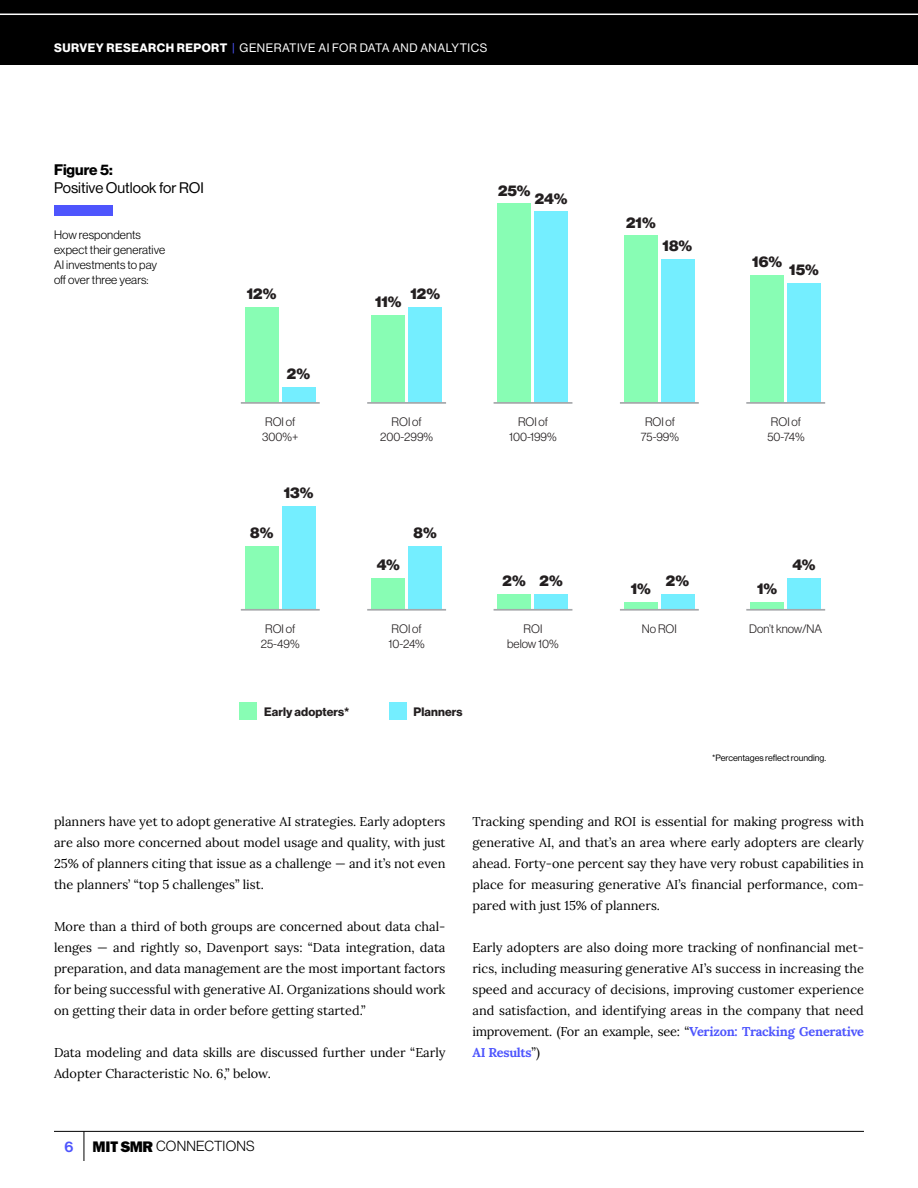
<style>
.page{position:relative;width:918px;height:1188px;background:#fff}
.page>*{position:absolute;margin:0;border:0;box-sizing:border-box;transform-origin:0 0}
.t1{font:15.3px "N Haas Grotesk DS Std 95 Blk";color:#231f20}
.t2{font:15px "N Haas Grotesk DS Std 55 Rg";color:#000}
.t3{font:15px "N Haas Grotesk DS Std 75 Bd";color:#000}
.t4{font:14.25px "N Haas Grotesk DS Std 45 Lt";letter-spacing:.015em;color:#000}
.t5{font:12.75px/21px "Lora";color:#000;text-align:justify}
.t6{font:12px/14.4px "N Haas Grotesk DS Std 45 Lt";color:#231f20;text-align:center}
.t7{font:12px/15px "N Haas Grotesk DS Std 45 Lt";letter-spacing:.01em;color:#000}
.t8{font:12px "N Haas Grotesk DS Std 55 Rg";letter-spacing:.04em;color:#fff}
.t9{font:12px "N Haas Grotesk DS Std 75 Bd";letter-spacing:.01em;color:#231f20}
.t10{font:9px "N Haas Grotesk DS Std 55 Rg";color:#000}
.s1{font-family:"N Haas Grotesk DS Std 75 Bd"}
.s2{color:#4e55fd}
.s3{font-weight:700;color:#4e55fd}
.s4{font-family:"N Haas Grotesk DS Std 65 Md";font-size:15px;color:#4e55fd}
.s5{font-family:"ITC Franklin Gothic Std Hvy";font-size:15.45px}
</style>
<div class="page">
<div style="left:0;top:0;width:918px;height:65px;background:#000"></div>
<hr style="left:54px;top:1131px;width:810px;height:1px;background:#000">
<hr style="left:84px;top:1131px;width:1px;height:30px;background:#000">
<hr style="left:0;top:14px;width:918px;height:1px;background:#fff">
<div style="left:54px;top:205px;width:58px;height:11px;background:#4e55fd"></div>
<div style="left:240px;top:702px;width:17px;height:18px;background:#88fdb4"></div>
<div style="left:389px;top:702px;width:17px;height:18px;background:#74eeff"></div>
<div style="left:787px;top:578px;width:34px;height:32px;background:#74eeff"></div>
<div style="left:751px;top:602px;width:33px;height:8px;background:#88fdb4"></div>
<div style="left:661px;top:594px;width:33px;height:16px;background:#74eeff"></div>
<div style="left:624px;top:602px;width:33px;height:8px;background:#88fdb4"></div>
<div style="left:535px;top:594px;width:33px;height:16px;background:#74eeff"></div>
<div style="left:498px;top:594px;width:33px;height:16px;background:#88fdb4"></div>
<div style="left:409px;top:546px;width:33px;height:64px;background:#74eeff"></div>
<div style="left:372px;top:578px;width:33px;height:32px;background:#88fdb4"></div>
<div style="left:282px;top:506px;width:33px;height:104px;background:#74eeff"></div>
<div style="left:245px;top:546px;width:33px;height:64px;background:#88fdb4"></div>
<div style="left:787px;top:283px;width:34px;height:120px;background:#74eeff"></div>
<div style="left:751px;top:275px;width:33px;height:128px;background:#88fdb4"></div>
<div style="left:661px;top:259px;width:33px;height:144px;background:#74eeff"></div>
<div style="left:624px;top:236px;width:33px;height:167px;background:#88fdb4"></div>
<div style="left:535px;top:212px;width:33px;height:191px;background:#74eeff"></div>
<div style="left:498px;top:204px;width:33px;height:199px;background:#88fdb4"></div>
<div style="left:409px;top:307px;width:33px;height:96px;background:#74eeff"></div>
<div style="left:372px;top:315px;width:33px;height:88px;background:#88fdb4"></div>
<div style="left:282px;top:387px;width:33px;height:16px;background:#74eeff"></div>
<div style="left:245px;top:307px;width:33px;height:96px;background:#88fdb4"></div>
<hr style="left:241px;top:402px;width:79px;height:2px;background:#a5a7aa">
<hr style="left:367px;top:402px;width:79px;height:2px;background:#a5a7aa">
<hr style="left:494px;top:402px;width:78px;height:2px;background:#a5a7aa">
<hr style="left:620px;top:402px;width:79px;height:2px;background:#a5a7aa">
<hr style="left:746px;top:402px;width:79px;height:2px;background:#a5a7aa">
<hr style="left:241px;top:609px;width:79px;height:2px;background:#a5a7aa">
<hr style="left:367px;top:609px;width:79px;height:2px;background:#a5a7aa">
<hr style="left:494px;top:609px;width:78px;height:2px;background:#a5a7aa">
<hr style="left:620px;top:609px;width:79px;height:2px;background:#a5a7aa">
<hr style="left:746px;top:609px;width:79px;height:2px;background:#a5a7aa">
<p class="t8" style="left:54px;top:41px;width:435px"><span class="s1">SURVEY RESEARCH REPORT</span> <span class="s2">|</span> GENERATIVE AI FOR DATA AND ANALYTICS</p>
<p class="t3" style="left:54px;top:161px;width:60px">Figure 5:</p>
<p class="t2" style="left:54px;top:179px;width:151px">Positive Outlook for ROI</p>
<p class="t7" style="left:54px;top:227px;width:113px">How respondents expect their generative<br>AI investments to pay off over three years:</p>
<p class="t1" style="left:247px;top:285px;width:31px">12%</p>
<p class="t1" style="left:287px;top:365px;width:25px">2%</p>
<p class="t1" style="left:375px;top:293px;width:28px">11%</p>
<p class="t1" style="left:410px;top:285px;width:31px">12%</p>
<p class="t1" style="left:498px;top:181px;width:34px">25%</p>
<p class="t1" style="left:535px;top:189px;width:34px">24%</p>
<p class="t1" style="left:626px;top:213px;width:31px">21%</p>
<p class="t1" style="left:663px;top:237px;width:31px">18%</p>
<p class="t1" style="left:752px;top:253px;width:31px">16%</p>
<p class="t1" style="left:789px;top:261px;width:31px">15%</p>
<p class="t6" style="left:262px;top:415px;width:38px;text-align:left">ROI of<br>300%+</p>
<p class="t6" style="left:380px;top:415px;width:55px">ROI of<br>200-299%</p>
<p class="t6" style="left:509px;top:415px;width:49px">ROI of<br>100-199%</p>
<p class="t6" style="left:641px;top:415px;width:40px">ROI of<br>75-99%</p>
<p class="t6" style="left:767px;top:415px;width:39px">ROI of<br>50-74%</p>
<p class="t1" style="left:284px;top:484px;width:31px">13%</p>
<p class="t1" style="left:250px;top:524px;width:25px">8%</p>
<p class="t1" style="left:414px;top:524px;width:25px">8%</p>
<p class="t1" style="left:377px;top:555px;width:25px">4%</p>
<p class="t1" style="left:792px;top:555px;width:25px">4%</p>
<p class="t1" style="left:503px;top:571px;width:62px">2% 2%</p>
<p class="t1" style="left:631px;top:579px;width:22px">1%</p>
<p class="t1" style="left:666px;top:571px;width:25px">2%</p>
<p class="t1" style="left:757px;top:579px;width:22px">1%</p>
<p class="t6" style="left:261px;top:622px;width:40px">ROI of<br>25-49%</p>
<p class="t6" style="left:388px;top:622px;width:38px;text-align:left">ROI of<br>10-24%</p>
<p class="t6" style="left:507px;top:622px;width:53px">ROI<br>below 10%</p>
<p class="t6" style="left:642px;top:622px;width:36px">No ROI</p>
<p class="t6" style="left:749px;top:622px;width:75px">Don’t know/NA</p>
<p class="t9" style="left:264px;top:705px;width:87px">Early adopters*</p>
<p class="t9" style="left:414px;top:705px;width:51px">Planners</p>
<p class="t10" style="left:712px;top:753px;width:116px">*Percentages reflect rounding.</p>
<p class="t5" style="left:54px;top:810px;width:393px">planners have yet to adopt generative AI strategies. Early adopters are also more concerned about model usage and quality, with just 25% of planners citing that issue as a challenge — and it’s not even the planners’ “top 5 challenges” list.</p>
<p class="t5" style="left:54px;top:915px;width:393px">More than a third of both groups are concerned about data chal&shy;lenges — and rightly so, Davenport says: “Data integration, data preparation, and data management are the most important factors for being successful with generative AI. Organizations should work on getting their data in order before getting started.”</p>
<p class="t5" style="left:54px;top:1041px;width:393px">Data modeling and data skills are discussed further under “Early<br>Adopter Characteristic No. 6,” below.</p>
<p class="t5" style="left:472px;top:810px;width:393px">Tracking spending and ROI is essential for making progress with generative AI, and that’s an area where early adopters are clearly ahead. Forty-one percent say they have very robust capabilities in place for measuring generative AI’s financial performance, com&shy;pared with just 15% of planners.</p>
<p class="t5" style="left:472px;top:936px;width:393px">Early adopters are also doing more tracking of nonfinancial met&shy;rics, including measuring generative AI’s success in increasing the speed and accuracy of decisions, improving customer experience and satisfaction, and identifying areas in the company that need improvement. (For an example, see: “<span class="s3">Verizon: Tracking Generative AI Results</span>”)</p>
<p class="t4" style="left:65px;top:1138px;width:192px"><span class="s4">6</span> <span class="s5">MIT SMR</span> CONNECTIONS</p>
</div>
